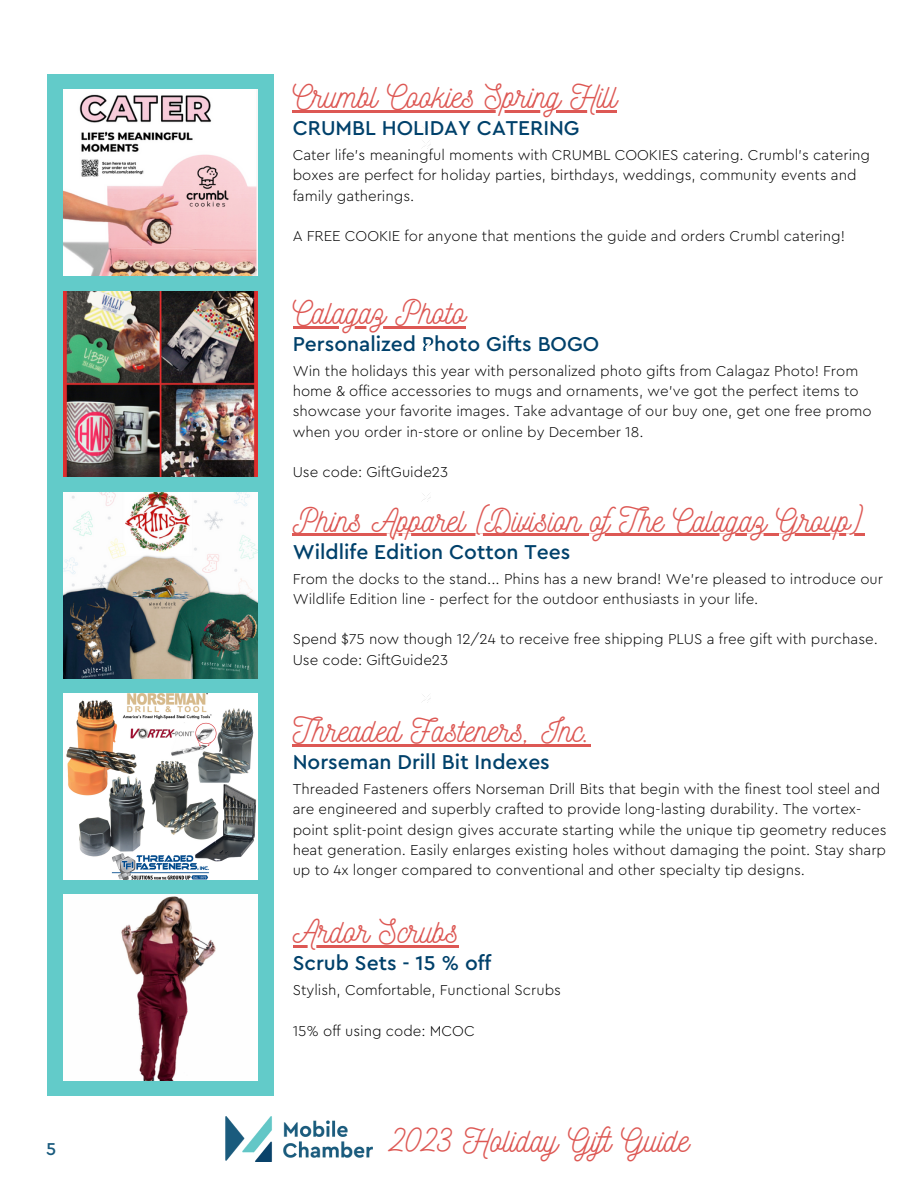
<style>
.page{position:relative;width:918px;height:1188px;background:#fff}
.page>*{position:absolute;margin:0;border:0;box-sizing:border-box;transform-origin:0 0}
.t1{font:33.45px "Nickainley";color:#dd5854}
.t2{font:33px "Nickainley";color:#dd5854}
.t3{font:500 21px "Cera Pro";color:#00416b}
.t4{font:500 18px "Cera Pro";color:#185a7d}
.t5{font:300 15px/20.2px "Cera Pro";color:#000}
</style>
<div class="page">
<div style="left:48px;top:74px;width:226px;height:1022px;background:#62cbc9"></div>
<img style="left:64px;top:895px;width:193px;height:186px">
<img style="left:64px;top:291px;width:193px;height:186px">
<img style="left:64px;top:492px;width:193px;height:186px">
<img style="left:64px;top:90px;width:193px;height:186px">
<img style="left:64px;top:694px;width:193px;height:185px">
<svg style="left:422px;top:140px;width:9px;height:9px"></svg>
<hr style="left:293px;top:326px;width:173px;height:2px;background:#dd5854">
<svg style="left:422px;top:341px;width:9px;height:9px"></svg>
<hr style="left:293px;top:534px;width:182px;height:2px;background:#dd5854">
<hr style="left:475px;top:534px;width:389px;height:2px;background:#dd5854">
<svg style="left:422px;top:493px;width:9px;height:8px"></svg>
<hr style="left:293px;top:744px;width:298px;height:2px;background:#dd5854">
<svg style="left:422px;top:694px;width:9px;height:9px"></svg>
<hr style="left:293px;top:945px;width:166px;height:3px;background:#dd5854">
<img style="left:226px;top:1117px;width:146px;height:45px">
<svg style="left:422px;top:126px;width:9px;height:8px"></svg>
<hr style="left:293px;top:110px;width:324px;height:3px;background:#dd5854">
<p class="t4" style="left:46px;top:1141px;width:12px">5</p>
<p class="t2" style="left:293px;top:75px;width:326px">Crumbl Cookies Spring Hill</p>
<p class="t3" style="left:293px;top:118px;width:288px">CRUMBL HOLIDAY CATERING</p>
<p class="t5" style="left:293px;top:145px;width:579px">Cater life's meaningful moments with CRUMBL COOKIES catering. Crumbl's catering boxes are perfect for holiday parties, birthdays, weddings, community events and family gatherings.</p>
<p class="t5" style="left:293px;top:226px;width:554px">A FREE COOKIE for anyone that mentions the guide and orders Crumbl catering!</p>
<p class="t2" style="left:293px;top:291px;width:174px">Calagaz Photo</p>
<p class="t3" style="left:293px;top:334px;width:308px">Personalized Photo Gifts BOGO</p>
<p class="t5" style="left:293px;top:361px;width:580px">Win the holidays this year with personalized photo gifts from Calagaz Photo! From home &amp; office accessories to mugs and ornaments, we've got the perfect items to showcase your favorite images. Take advantage of our buy one, get one free promo when you order in-store or online by December 18.</p>
<p class="t5" style="left:293px;top:463px;width:157px">Use code: GiftGuide23</p>
<p class="t2" style="left:293px;top:499px;width:573px">Phins Apparel (Division ofThe Calagaz Group)</p>
<p class="t3" style="left:293px;top:542px;width:279px">Wildlife Edition Cotton Tees</p>
<p class="t5" style="left:293px;top:569px;width:592px">From the docks to the stand... Phins has a new brand! We're pleased to introduce our<br>Wildlife Edition line - perfect for the outdoor enthusiasts in your life.</p>
<p class="t5" style="left:293px;top:630px;width:587px">Spend $75 now though 12/24 to receive free shipping PLUS a free gift with purchase.<br>Use code: GiftGuide23</p>
<p class="t2" style="left:293px;top:709px;width:300px">Threaded Fasteners, Inc.</p>
<p class="t3" style="left:293px;top:752px;width:259px">Norseman Drill Bit Indexes</p>
<p class="t5" style="left:293px;top:779px;width:595px">Threaded Fasteners offers Norseman Drill Bits that begin with the finest tool steel and are engineered and superbly crafted to provide long-lasting durability. The vortex&shy;point split-point design gives accurate starting while the unique tip geometry reduces heat generation. Easily enlarges existing holes without damaging the point. Stay sharp up to 4x longer compared to conventional and other specialty tip designs.</p>
<p class="t2" style="left:293px;top:910px;width:167px">Ardor Scrubs</p>
<p class="t3" style="left:293px;top:953px;width:200px">Scrub Sets - 15 % off</p>
<p class="t5" style="left:293px;top:981px;width:270px">Stylish, Comfortable, Functional Scrubs</p>
<p class="t5" style="left:293px;top:1021px;width:183px">15% off using code: MCOC</p>
<p class="t1" style="left:391px;top:1118px;width:299px">2023 Holiday Gift Guide</p>
</div>
